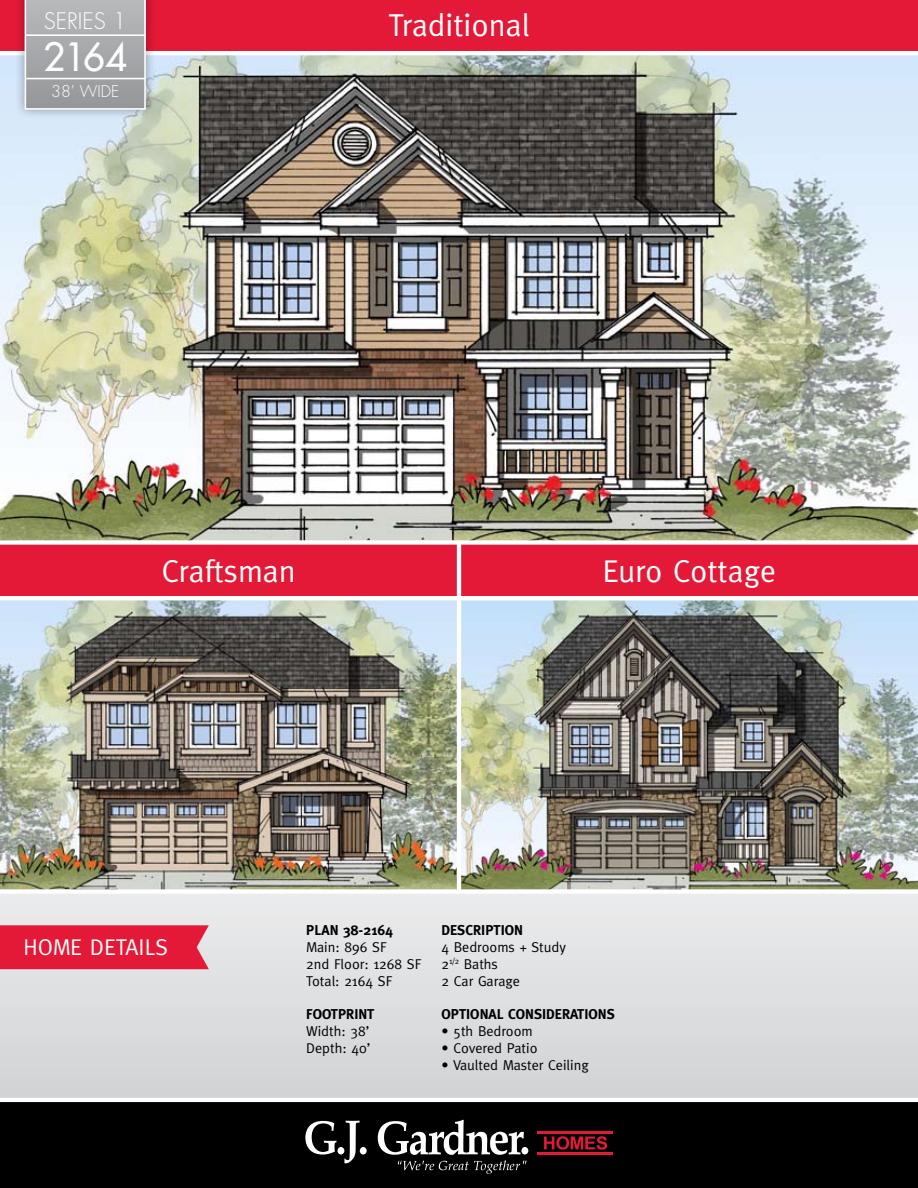
<style>
.page{position:relative;width:918px;height:1188px;background:#fff}
.page>*{position:absolute;margin:0;border:0;box-sizing:border-box;transform-origin:0 0}
.t1{font:38.1px "Futura";color:#fff}
.t2{font:31.65px "Meta";color:#fff}
.t3{font:22.8px "Meta";color:#fff}
.t4{font:300 22.2px "Futura";color:#fff}
.t5{font:300 15.9px "Futura";color:#fff}
.t6{font:14.25px/16.8px "Meta";color:#000}
.t7{font:700 14.25px "Meta";color:#000}
</style>
<div class="page">
<img style="left:0;top:600px;width:918px;height:289px">
<img style="left:0;top:55px;width:918px;height:485px">
<div style="left:0;top:893px;width:918px;height:207px;background:#dedfe0"></div>
<div style="left:0;top:545px;width:918px;height:51px;background:#e31937"></div>
<div style="left:0;top:0;width:918px;height:51px;background:#e31937"></div>
<hr style="left:457px;top:543px;width:4px;height:350px;background:#fff">
<div style="left:0;top:889px;width:918px;height:5px;background:#fff"></div>
<div style="left:0;top:1101px;width:918px;height:87px;background:#000"></div>
<hr style="left:0;top:1098px;width:918px;height:4px;background:#fff">
<div style="left:0;top:925px;width:209px;height:44px;background:#e31937"></div>
<div style="left:14px;top:0;width:141px;height:119px;background:#000;opacity:.35"></div>
<svg style="left:25px;top:0;width:121px;height:110px;background:#a9abad"></svg>
<hr style="left:25px;top:34px;width:120px;height:2px;background:#fff">
<hr style="left:25px;top:78px;width:120px;height:1px;background:#fff">
<svg style="left:544px;top:1136px;width:63px;height:14px"></svg>
<hr style="left:537px;top:1131px;width:76px;height:2px;background:#e31937">
<hr style="left:537px;top:1152px;width:76px;height:3px;background:#e31937">
<div style="left:360px;top:1147px;width:7px;height:8px;background:#fff;border-radius:50%"></div>
<div style="left:337px;top:1147px;width:7px;height:8px;background:#fff;border-radius:50%"></div>
<svg style="left:305px;top:1121px;width:31px;height:34px"></svg>
<svg style="left:344px;top:1121px;width:16px;height:42px"></svg>
<svg style="left:378px;top:1120px;width:149px;height:54px"></svg>
<h3 class="t4" style="left:44px;top:7px;width:84px">SERIES 1</h3>
<h1 class="t1" style="left:43px;top:32px;width:86px">2164</h1>
<p class="t5" style="left:51px;top:81px;width:69px">38’ WIDE</p>
<h2 class="t2" style="left:388px;top:7px;width:143px">Traditional</h2>
<h2 class="t2" style="left:162px;top:552px;width:135px">Craftsman</h2>
<h2 class="t2" style="left:602px;top:552px;width:175px">Euro Cottage</h2>
<h3 class="t3" style="left:23px;top:934px;width:146px">HOME DETAILS</h3>
<p class="t7" style="left:306px;top:922px;width:88px">PLAN 38-2164</p>
<p class="t6" style="left:306px;top:939px;width:117px">Main: 896 SF<br>2nd Floor: 1268 SF<br>Total: 2164 SF</p>
<p class="t7" style="left:306px;top:1006px;width:70px">FOOTPRINT</p>
<p class="t6" style="left:306px;top:1023px;width:66px">Width: 38’<br>Depth: 40’</p>
<p class="t7" style="left:442px;top:922px;width:83px">DESCRIPTION</p>
<p class="t6" style="left:442px;top:939px;width:126px">4 Bedrooms + Study<br>2<sup>1/2</sup> Baths<br>2 Car Garage</p>
<p class="t7" style="left:442px;top:1006px;width:175px">OPTIONAL CONSIDERATIONS</p>
<p class="t6" style="left:442px;top:1023px;width:93px">• 5th Bedroom</p>
<p class="t6" style="left:442px;top:1040px;width:98px">• Covered Patio</p>
<p class="t6" style="left:442px;top:1057px;width:149px">• Vaulted Master Ceiling</p>
</div>
